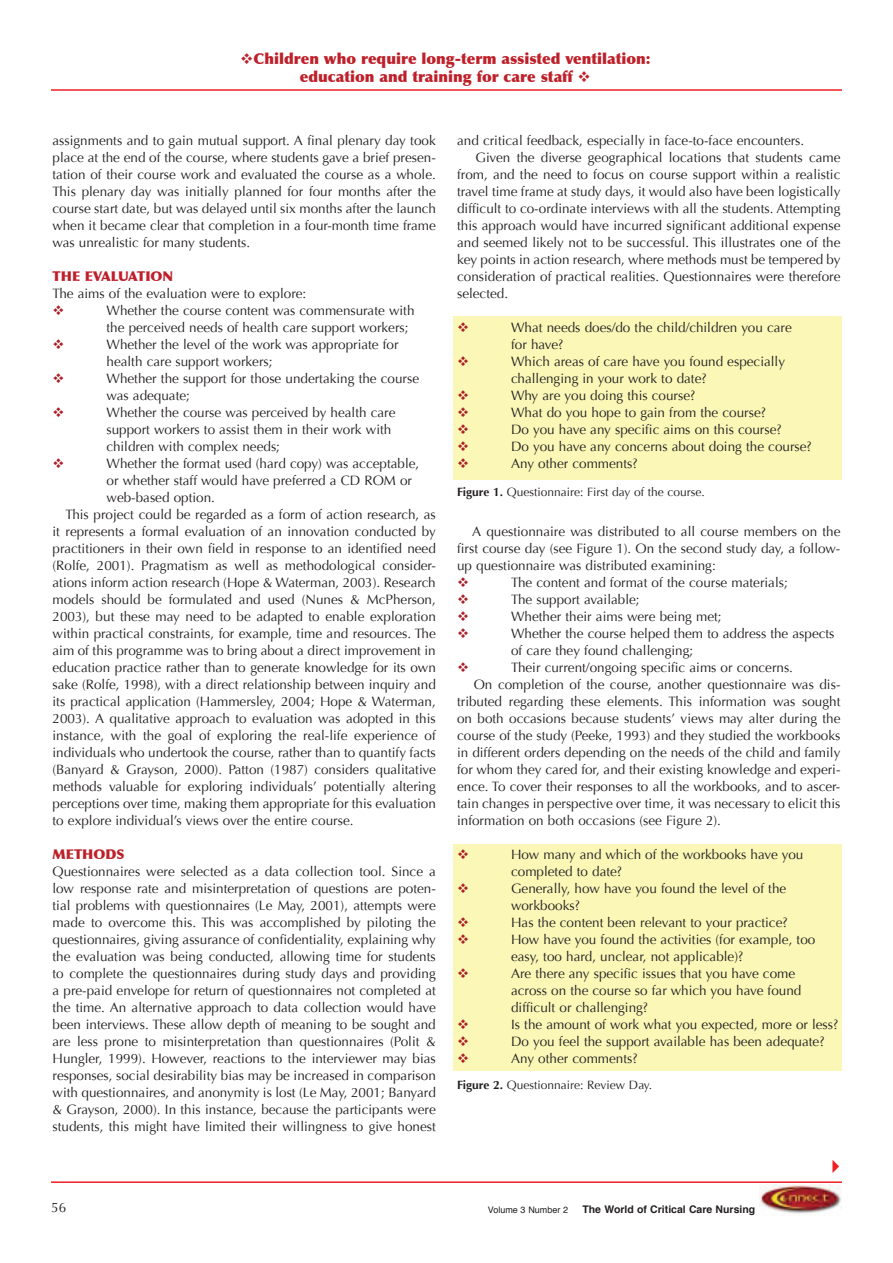
<style>
.page{position:relative;width:893px;height:1263px;background:#fff}
.page>*{position:absolute;margin:0;border:0;box-sizing:border-box;transform-origin:0 0}
.t1{font:900 15px/18px "Optima";color:#be202a;text-align:center}
.t2{font:13.5px/17px "Optima";color:#231f20}
.t3{font:900 13.5px "Optima";color:#bf1f2b}
.t4{font:900 13.5px "Optima";color:#be202a}
.t5{font:12px "Optima";color:#231f20}
.t6{font:700 10.5px "Helvetica";color:#231f20}
.t7{font:9px "Helvetica";color:#231f20}
.s1{font-weight:700}
</style>
<div class="page">
<div style="left:454px;top:844px;width:388px;height:227px;background:#faf7b7"></div>
<div style="left:454px;top:316px;width:388px;height:164px;background:#faf7b7"></div>
<hr style="left:51px;top:89px;width:791px;height:2px;background:#ee1f23">
<hr style="left:51px;top:1181px;width:791px;height:2px;background:#ee1f23">
<img style="left:760px;top:1184px;width:81px;height:30px">
<p class="t1" style="left:240px;top:49px;width:412px">❖Children who require long-term assisted ventilation: education and training for care staff ❖</p>
<p class="t2" style="left:53px;top:132px;width:385px;text-align:justify">assignments and to gain mutual support. A final plenary day took place at the end of the course, where students gave a brief presen&shy;tation of their course work and evaluated the course as a whole.<br>This plenary day was initially planned for four months after the course start date, but was delayed until six months after the launch when it became clear that completion in a four-month time frame was unrealistic for many students.</p>
<p class="t3" style="left:53px;top:268px;width:122px">THE EVALUATION</p>
<p class="t2" style="left:53px;top:285px;width:255px">The aims of the evaluation were to explore:</p>
<p class="t2" style="left:107px;top:302px;width:309px">Whether the course content was commensurate with the perceived needs of health care support workers;</p>
<p class="t2" style="left:107px;top:336px;width:294px">Whether the level of the work was appropriate for health care support workers;</p>
<p class="t2" style="left:107px;top:370px;width:314px">Whether the support for those undertaking the course was adequate;</p>
<p class="t2" style="left:107px;top:404px;width:290px">Whether the course was perceived by health care support workers to assist them in their work with children with complex needs;</p>
<p class="t2" style="left:107px;top:455px;width:314px">Whether the format used (hard copy) was acceptable,</p>
<p class="t2" style="left:107px;top:472px;width:307px">or whether staff would have preferred a CD ROM or</p>
<p class="t2" style="left:107px;top:489px;width:110px">web-based option.</p>
<p class="t2" style="left:65px;top:506px;width:372px">This project could be regarded as a form of action research, as</p>
<p class="t2" style="left:53px;top:523px;width:385px">it represents a formal evaluation of an innovation conducted by</p>
<p class="t2" style="left:53px;top:540px;width:385px">practitioners in their own field in response to an identified need</p>
<p class="t2" style="left:53px;top:557px;width:385px">(Rolfe, 2001). Pragmatism as well as methodological consider-</p>
<p class="t2" style="left:53px;top:574px;width:385px">ations inform action research (Hope &amp; Waterman, 2003). Research</p>
<p class="t2" style="left:53px;top:591px;width:385px">models should be formulated and used (Nunes &amp; McPherson,</p>
<p class="t2" style="left:53px;top:608px;width:385px">2003), but these may need to be adapted to enable exploration</p>
<p class="t2" style="left:53px;top:625px;width:385px">within practical constraints, for example, time and resources. The</p>
<p class="t2" style="left:53px;top:642px;width:385px">aim of this programme was to bring about a direct improvement in</p>
<p class="t2" style="left:53px;top:659px;width:385px">education practice rather than to generate knowledge for its own</p>
<p class="t2" style="left:53px;top:676px;width:385px">sake (Rolfe, 1998), with a direct relationship between inquiry and</p>
<p class="t2" style="left:53px;top:693px;width:385px">its practical application (Hammersley, 2004; Hope &amp; Waterman,</p>
<p class="t2" style="left:53px;top:710px;width:385px">2003). A qualitative approach to evaluation was adopted in this</p>
<p class="t2" style="left:53px;top:727px;width:385px">instance, with the goal of exploring the real-life experience of</p>
<p class="t2" style="left:53px;top:744px;width:385px">individuals who undertook the course, rather than to quantify facts</p>
<p class="t2" style="left:53px;top:761px;width:385px">(Banyard &amp; Grayson, 2000). Patton (1987) considers qualitative</p>
<p class="t2" style="left:53px;top:778px;width:385px">methods valuable for exploring individuals’ potentially altering</p>
<p class="t2" style="left:53px;top:795px;width:385px">perceptions over time, making them appropriate for this evaluation</p>
<p class="t2" style="left:53px;top:812px;width:302px">to explore individual’s views over the entire course.</p>
<p class="t4" style="left:53px;top:846px;width:73px">METHODS</p>
<p class="t2" style="left:53px;top:863px;width:385px;text-align:justify">Questionnaires were selected as a data collection tool. Since a low response rate and misinterpretation of questions are poten&shy;tial problems with questionnaires (Le May, 2001), attempts were made to overcome this. This was accomplished by piloting the questionnaires, giving assurance of confidentiality, explaining why the evaluation was being conducted, allowing time for students to complete the questionnaires during study days and providing a pre-paid envelope for return of questionnaires not completed at the time. An alternative approach to data collection would have been interviews. These allow depth of meaning to be sought and are less prone to misinterpretation than questionnaires (Polit &amp; Hungler, 1999). However, reactions to the interviewer may bias responses, social desirability bias may be increased in comparison with questionnaires, and anonymity is lost (Le May, 2001; Banyard &amp; Grayson, 2000). In this instance, because the participants were students, this might have limited their willingness to give honest</p>
<p class="t2" style="left:457px;top:132px;width:349px">and critical feedback, especially in face-to-face encounters.</p>
<p class="t2" style="left:476px;top:149px;width:366px">Given the diverse geographical locations that students came</p>
<p class="t2" style="left:457px;top:166px;width:385px">from, and the need to focus on course support within a realistic</p>
<p class="t2" style="left:457px;top:183px;width:385px">travel time frame at study days, it would also have been logistically</p>
<p class="t2" style="left:457px;top:200px;width:385px">difficult to co-ordinate interviews with all the students. Attempting</p>
<p class="t2" style="left:457px;top:217px;width:385px">this approach would have incurred significant additional expense</p>
<p class="t2" style="left:457px;top:234px;width:385px">and seemed likely not to be successful. This illustrates one of the</p>
<p class="t2" style="left:457px;top:251px;width:385px">key points in action research, where methods must be tempered by</p>
<p class="t2" style="left:457px;top:268px;width:385px">consideration of practical realities. Questionnaires were therefore</p>
<p class="t2" style="left:457px;top:285px;width:53px">selected.</p>
<p class="t2" style="left:511px;top:319px;width:282px">What needs does/do the child/children you care for have?</p>
<p class="t2" style="left:511px;top:353px;width:275px">Which areas of care have you found especially challenging in your work to date?</p>
<p class="t2" style="left:511px;top:387px;width:186px">Why are you doing this course?</p>
<p class="t2" style="left:511px;top:404px;width:256px">What do you hope to gain from the course?</p>
<p class="t2" style="left:511px;top:421px;width:272px">Do you have any specific aims on this course?</p>
<p class="t2" style="left:511px;top:438px;width:302px">Do you have any concerns about doing the course?</p>
<p class="t2" style="left:511px;top:455px;width:128px">Any other comments?</p>
<p class="t5" style="left:457px;top:485px;width:249px"><span class="s1">Figure 1.</span> Questionnaire: First day of the course.</p>
<p class="t2" style="left:457px;top:523px;width:385px;text-align:justify;text-indent:15px">A questionnaire was distributed to all course members on the first course day (see Figure 1). On the second study day, a follow&shy;up questionnaire was distributed examining:</p>
<p class="t2" style="left:511px;top:574px;width:278px">The content and format of the course materials;</p>
<p class="t2" style="left:511px;top:591px;width:130px">The support available;</p>
<p class="t2" style="left:511px;top:608px;width:212px">Whether their aims were being met;</p>
<p class="t2" style="left:511px;top:625px;width:325px">Whether the course helped them to address the aspects of care they found challenging;</p>
<p class="t2" style="left:511px;top:659px;width:283px">Their current/ongoing specific aims or concerns.</p>
<p class="t2" style="left:474px;top:676px;width:368px">On completion of the course, another questionnaire was dis-</p>
<p class="t2" style="left:457px;top:693px;width:385px">tributed regarding these elements. This information was sought</p>
<p class="t2" style="left:457px;top:710px;width:385px">on both occasions because students’ views may alter during the</p>
<p class="t2" style="left:457px;top:727px;width:385px">course of the study (Peeke, 1993) and they studied the workbooks</p>
<p class="t2" style="left:457px;top:744px;width:385px">in different orders depending on the needs of the child and family</p>
<p class="t2" style="left:457px;top:761px;width:385px">for whom they cared for, and their existing knowledge and experi-</p>
<p class="t2" style="left:457px;top:778px;width:385px">ence. To cover their responses to all the workbooks, and to ascer-</p>
<p class="t2" style="left:457px;top:795px;width:385px">tain changes in perspective over time, it was necessary to elicit this</p>
<p class="t2" style="left:457px;top:812px;width:265px">information on both occasions (see Figure 2).</p>
<p class="t2" style="left:511px;top:846px;width:294px">How many and which of the workbooks have you completed to date?</p>
<p class="t2" style="left:511px;top:880px;width:277px">Generally, how have you found the level of the workbooks?</p>
<p class="t2" style="left:511px;top:914px;width:278px">Has the content been relevant to your practice?</p>
<p class="t2" style="left:511px;top:931px;width:306px">How have you found the activities (for example, too easy, too hard, unclear, not applicable)?</p>
<p class="t2" style="left:511px;top:965px;width:292px">Are there any specific issues that you have come across on the course so far which you have found difficult or challenging?</p>
<p class="t2" style="left:511px;top:1016px;width:329px">Is the amount of work what you expected, more or less?</p>
<p class="t2" style="left:511px;top:1033px;width:315px">Do you feel the support available has been adequate?</p>
<p class="t2" style="left:511px;top:1050px;width:128px">Any other comments?</p>
<p class="t5" style="left:457px;top:1078px;width:197px"><span class="s1">Figure 2.</span> Questionnaire: Review Day.</p>
<p class="t2" style="left:51px;top:1199px;width:17px">56</p>
<p class="t7" style="left:488px;top:1206px;width:82px">Volume 3 Number 2</p>
<p class="t6" style="left:582px;top:1205px;width:174px">The World of Critical Care Nursing</p>
</div>
